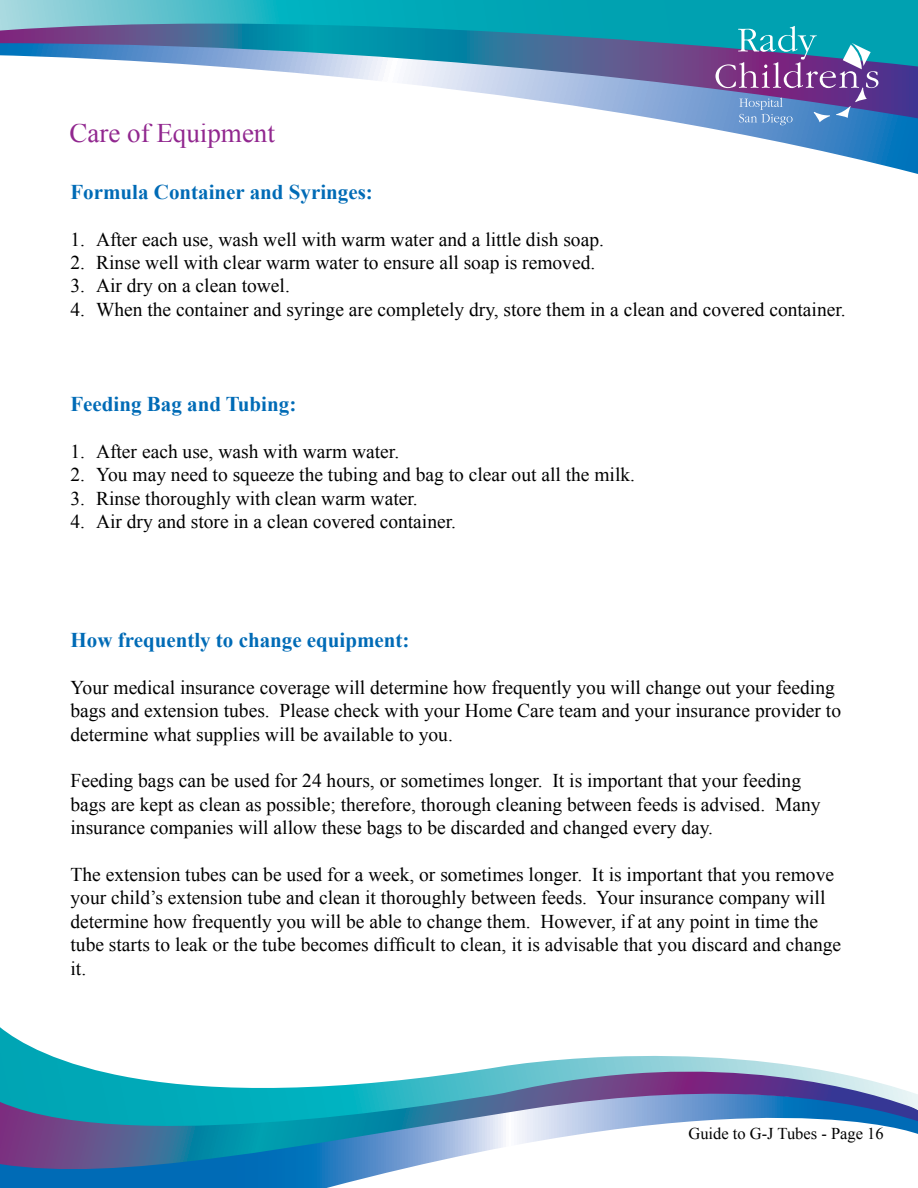
<style>
.page{position:relative;width:918px;height:1188px;background:#fff}
.page>*{position:absolute;margin:0;border:0;box-sizing:border-box;transform-origin:0 0}
.t1{font:27px "Times New Roman";color:#91278f}
.t2{font:700 21px "Times New Roman";color:#006bb6}
.t3{font:19.5px/23.4px "Times New Roman";color:#000}
.t4{font:16.5px "Times New Roman";color:#000}
</style>
<div class="page">
<svg style="left:0;top:0;width:918px;height:24px;background:#1eaebc"></svg>
<svg style="left:0;top:24px;width:918px;height:19px;background:#2583a4"></svg>
<svg style="left:0;top:43px;width:918px;height:131px"></svg>
<svg style="left:0;top:1183px;width:345px;height:5px;background:#0870b9"></svg>
<svg style="left:0;top:1161px;width:437px;height:22px;background:#317dbc"></svg>
<svg style="left:0;top:1027px;width:918px;height:134px"></svg>
<svg style="left:716px;top:26px;width:162px;height:99px;background:#6079ae"></svg>
<h1 class="t1" style="left:70px;top:115px;width:207px">Care of Equipment</h1>
<p class="t2" style="left:70px;top:177px;width:304px">Formula Container and Syringes:</p>
<p class="t3" style="left:70px;top:227px;width:535px">1. After each use, wash well with warm water and a little dish soap.</p>
<p class="t3" style="left:70px;top:250px;width:526px">2. Rinse well with clear warm water to ensure all soap is removed.</p>
<p class="t3" style="left:70px;top:274px;width:221px">3. Air dry on a clean towel.</p>
<p class="t3" style="left:70px;top:297px;width:777px">4. When the container and syringe are completely dry, store them in a clean and covered container.</p>
<p class="t2" style="left:70px;top:390px;width:227px">Feeding Bag and Tubing:</p>
<p class="t3" style="left:70px;top:439px;width:330px">1. After each use, wash with warm water.</p>
<p class="t3" style="left:70px;top:463px;width:566px">2. You may need to squeeze the tubing and bag to clear out all the milk.</p>
<p class="t3" style="left:70px;top:486px;width:349px">3. Rinse thoroughly with clean warm water.</p>
<p class="t3" style="left:70px;top:510px;width:387px">4. Air dry and store in a clean covered container.</p>
<p class="t2" style="left:70px;top:625px;width:341px">How frequently to change equipment:</p>
<p class="t3" style="left:70px;top:675px;width:772px">Your medical insurance coverage will determine how frequently you will change out your feeding bags and extension tubes. Please check with your Home Care team and your insurance provider to determine what supplies will be available to you.</p>
<p class="t3" style="left:70px;top:769px;width:752px">Feeding bags can be used for 24 hours, or sometimes longer. It is important that your feeding bags are kept as clean as possible; therefore, thorough cleaning between feeds is advised. Many insurance companies will allow these bags to be discarded and changed every day.</p>
<p class="t3" style="left:70px;top:862px;width:772px">The extension tubes can be used for a week, or sometimes longer. It is important that you remove your child’s extension tube and clean it thoroughly between feeds. Your insurance company will determine how frequently you will be able to change them. However, if at any point in time the tube starts to leak or the tube becomes difficult to clean, it is advisable that you discard and change it.</p>
<p class="t4" style="left:688px;top:1122px;width:197px">Guide to G-J Tubes - Page 16</p>
</div>
